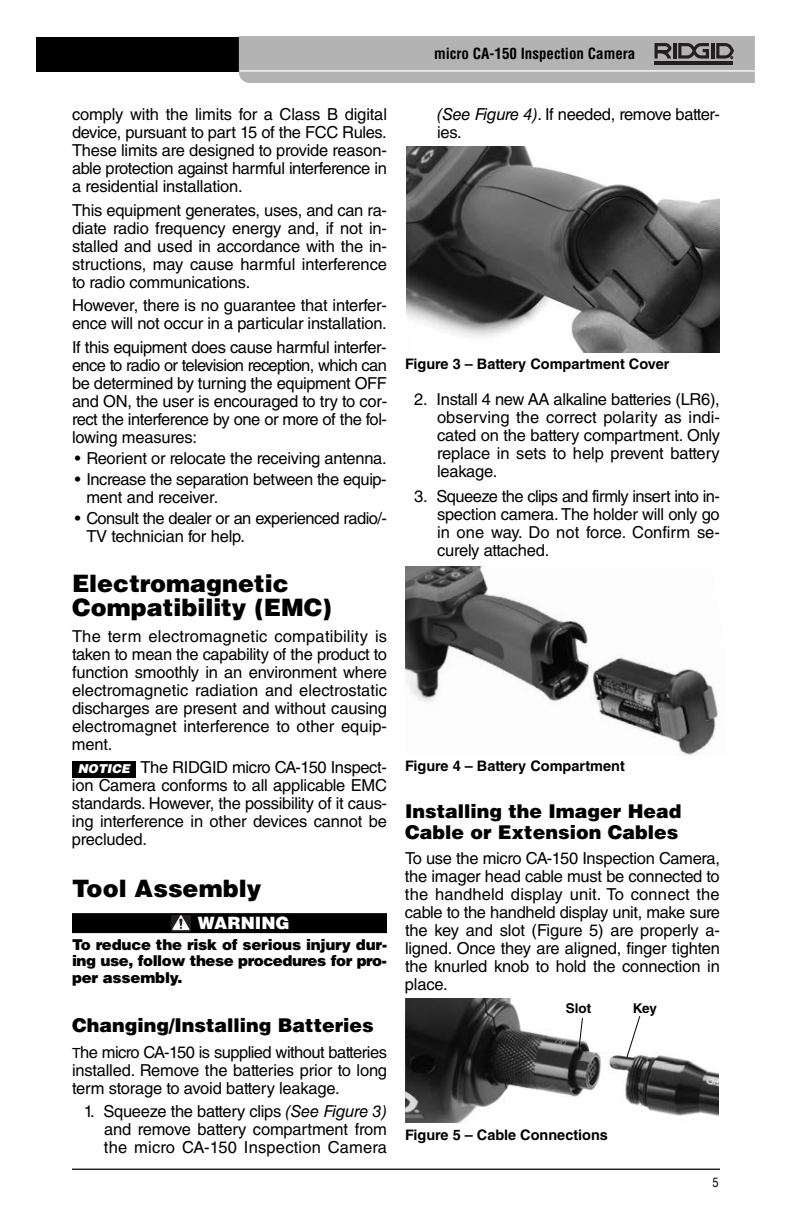
<style>
.page{position:relative;width:792px;height:1224px;background:#fff}
.page>*{position:absolute;margin:0;border:0;box-sizing:border-box;transform-origin:0 0}
.t1{font:900 24px/24px "Helvetica LT Std";color:#000}
.t2{font:900 19px/21px "Helvetica LT Std";color:#000}
.t3{font:900 17px "Helvetica LT Std";color:#fff}
.t4{font:16.4px/18px "Helvetica LT Std";letter-spacing:-.01em;color:#000;text-align:justify}
.t5{font:16.4px/18px "Helvetica LT Std";letter-spacing:-.03em;color:#000}
.t6{font:900 15px/16.4px "Helvetica LT Std";letter-spacing:-.03em;color:#000;text-align:justify}
.t7{font:700 condensed 15px "Helvetica LT Std";color:#000}
.t8{font:700 14.4px "Helvetica LT Std";color:#000}
.t9{font:700 13.6px "Helvetica LT Std";color:#000}
.t10{font:condensed 12.6px "Helvetica LT Std";color:#000}
.t11{font:italic 900 12.2px "Helvetica LT Std";color:#fff}
.s1{font-size:14px}
.s2{font-style:italic}
</style>
<div class="page">
<div style="left:36px;top:37px;width:353px;height:34px;background:#000"></div>
<div style="left:72px;top:913px;width:315px;height:20px;background:#000"></div>
<svg style="left:171px;top:915px;width:19px;height:16px"></svg>
<svg style="left:172px;top:915px;width:18px;height:15px"></svg>
<hr style="left:72px;top:1169px;width:648px;height:1px;background:#000">
<svg style="left:239px;top:36px;width:516px;height:47px;background:#afafaf"></svg>
<div style="left:72px;top:761px;width:64px;height:16px;background:#000"></div>
<img style="left:406px;top:566px;width:312px;height:189px">
<img style="left:406px;top:147px;width:314px;height:205px">
<img style="left:406px;top:998px;width:313px;height:125px">
<svg style="left:577px;top:1017px;width:7px;height:37px"></svg>
<svg style="left:626px;top:1015px;width:15px;height:44px"></svg>
<p class="t4" style="left:72px;top:107px;width:317px">comply with the limits for a Class B digital device, pursuant to part 15 of the FCC Rules.<br>These limits are designed to provide reason&shy;able protection against harmful interference in a residential installation.</p>
<p class="t4" style="left:72px;top:202px;width:317px">This equipment generates, uses, and can ra&shy;diate radio frequency energy and, if not in&shy;stalled and used in accordance with the in&shy;structions, may cause harmful interference to radio communications.</p>
<p class="t4" style="left:72px;top:298px;width:317px">However, there is no guarantee that interfer&shy;ence will not occur in a particular installation.</p>
<p class="t4" style="left:72px;top:340px;width:317px">If this equipment does cause harmful interfer&shy;ence to radio or television reception, which can be determined by turning the equipment OFF and ON, the user is encouraged to try to cor&shy;rect the interference by one or more of the fol&shy;lowing measures:</p>
<p class="t4" style="left:75px;top:451px;width:314px">• Reorient or relocate the receiving antenna.</p>
<p class="t4" style="left:86px;top:472px;width:302px;text-indent:-12px">• Increase the separation between the equip&shy;ment and receiver.</p>
<p class="t5" style="left:86px;top:511px;width:302px;text-indent:-12px">• Consult the dealer or an experienced radio/ -<br>TV technician for help.</p>
<h1 class="t1" style="left:72px;top:574px;width:261px">Electromagnetic<br>Compatibility (EMC)</h1>
<p class="t4" style="left:72px;top:628px;width:317px">The term electromagnetic compatibility is taken to mean the capability of the product to function smoothly in an environment where electromagnetic radiation and electrostatic discharges are present and without causing electromagnet interference to other equip&shy;ment.</p>
<p class="t4" style="left:72px;top:760px;width:317px;text-indent:69px">The RIDGID micro CA-150 Inspect - ion Camera conforms to all applicable EMC standards. However, the possibility of it caus&shy;ing interference in other devices cannot be precluded.</p>
<h1 class="t1" style="left:72px;top:878px;width:191px">Tool Assembly</h1>
<p class="t3" style="left:198px;top:917px;width:93px">WARNING</p>
<p class="t6" style="left:72px;top:937px;width:317px">To reduce the risk of serious injury dur&shy;ing use, follow these procedures for pro - per assembly.</p>
<p class="t2" style="left:72px;top:1017px;width:303px">Changing/Installing Batteries</p>
<p class="t4" style="left:72px;top:1044px;width:317px"><span class="s1">T</span>he micro CA-150 is supplied without batteries installed. Remove the batteries prior to long term storage to avoid battery leakage.</p>
<p class="t4" style="left:104px;top:1104px;width:285px;text-indent:-20px">1. Squeeze the battery clips <span class="s2">(See Figure 3) </span>and remove battery compartment from the micro CA-150 Inspection Camera</p>
<p class="t11" style="left:78px;top:764px;width:54px">NOTICE</p>
<p class="t7" style="left:434px;top:47px;width:203px">micro CA-150 Inspection Camera</p>
<p class="t4" style="left:437px;top:107px;width:285px"><span class="s2">(See Figure 4)</span>. If needed, remove batter&shy;ies.</p>
<p class="t8" style="left:405px;top:359px;width:266px">Figure 3 – Battery Compartment Cover</p>
<p class="t4" style="left:437px;top:392px;width:285px;text-indent:-23px">2. Install 4 new AA alkaline batteries (LR6), observing the correct polarity as indi&shy;cated on the battery compartment. Only replace in sets to help prevent battery leakage.</p>
<p class="t4" style="left:437px;top:489px;width:285px;text-indent:-23px">3. Squeeze the clips and firmly insert into in&shy;spection camera. The holder will only go in one way. Do not force. Confirm se&shy;curely attached.</p>
<p class="t8" style="left:405px;top:761px;width:221px">Figure 4 – Battery Compartment</p>
<p class="t2" style="left:405px;top:802px;width:278px">Installing the Imager Head<br>Cable or Extension Cables</p>
<p class="t4" style="left:405px;top:851px;width:317px">To use the micro CA-150 Inspection Cam er a, the imager head cable must be connected to the handheld display unit. To connect the cable to the handheld display unit, make sure the key and slot (Figure 5) are properly a - ligned. Once they are aligned, finger tighten the knurled knob to hold the connection in place.</p>
<p class="t9" style="left:566px;top:1003px;width:27px">Slot</p>
<p class="t9" style="left:633px;top:1003px;width:26px">Key</p>
<p class="t8" style="left:405px;top:1129px;width:205px">Figure 5 – Cable Connections</p>
<p class="t10" style="left:712px;top:1177px;width:8px">5</p>
</div>
